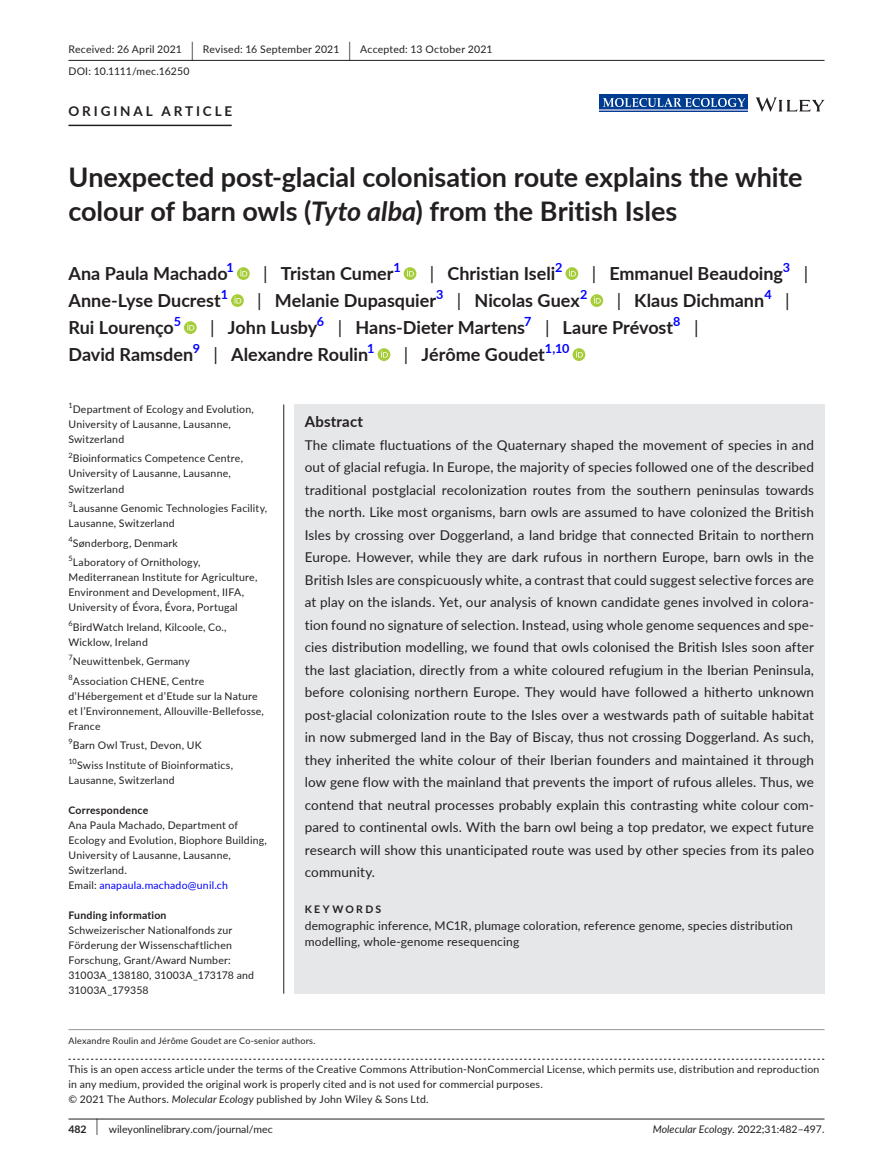
<style>
.page{position:relative;width:893px;height:1174px;background:#fff}
.page>*{position:absolute;margin:0;border:0;box-sizing:border-box;transform-origin:0 0}
.t1{font:700 27px/34.5px "Lato";letter-spacing:-.005em;color:#231f20}
.t2{font:700 18px "Lato";color:#231f20}
.t3{font:18px "Lato";color:#231f20}
.t4{font:700 15px "Lato";letter-spacing:.015em;color:#231f20}
.t5{font:13.5px/22.5px "Lato";letter-spacing:.01em;color:#231f20;text-align:justify}
.t6{font:700 13.5px "Lato";letter-spacing:.215em;color:#231f20}
.t7{font:700 12.6px "Lato";color:#00f}
.t8{font:12px/16.5px "Lato";letter-spacing:.015em;color:#231f20}
.t9{font:10.5px/15px "Lato";letter-spacing:.02em;color:#231f20}
.t10{font:10.5px "Lato";color:#231f20}
.t11{font:italic 10.5px "Lato";color:#231f20}
.t12{font:700 10.5px "Lato";letter-spacing:.02em;color:#231f20}
.t13{font:700 10.5px "Lato";letter-spacing:.22em;color:#231f20}
.t14{font:9px "Lato";letter-spacing:.025em;color:#231f20}
.s1{font-size:19.65px}
.s2{font-style:italic}
.s3{font-weight:400}
.s4{color:#00f}
.s5{font-weight:700}
.s6{font-size:17.4px}
.s7{font-style:normal}
</style>
<div class="page">
<hr style="left:68px;top:1118px;width:756px;height:1px;background:#231f20">
<svg style="left:756px;top:97px;width:68px;height:15px"></svg>
<div style="left:599px;top:95px;width:149px;height:17px;background:#003d91"></div>
<img style="left:603px;top:98px;width:141px;height:9px">
<hr style="left:599px;top:109px;width:149px;height:2px;background:#96a6d0">
<hr style="left:68px;top:60px;width:756px;height:1px;background:#231f20">
<hr style="left:68px;top:125px;width:164px;height:1px;background:#231f20">
<svg style="left:237px;top:267px;width:13px;height:13px"></svg>
<svg style="left:240px;top:269px;width:7px;height:7px"></svg>
<svg style="left:404px;top:267px;width:12px;height:13px"></svg>
<svg style="left:407px;top:269px;width:7px;height:7px"></svg>
<svg style="left:565px;top:267px;width:13px;height:13px"></svg>
<svg style="left:569px;top:269px;width:7px;height:7px"></svg>
<svg style="left:231px;top:294px;width:13px;height:13px"></svg>
<svg style="left:234px;top:296px;width:7px;height:7px"></svg>
<svg style="left:590px;top:294px;width:13px;height:13px"></svg>
<svg style="left:594px;top:296px;width:7px;height:7px"></svg>
<svg style="left:184px;top:321px;width:13px;height:13px"></svg>
<svg style="left:187px;top:323px;width:7px;height:7px"></svg>
<svg style="left:378px;top:348px;width:12px;height:13px"></svg>
<svg style="left:381px;top:350px;width:7px;height:7px"></svg>
<svg style="left:573px;top:348px;width:12px;height:13px"></svg>
<svg style="left:576px;top:350px;width:7px;height:7px"></svg>
<svg style="left:68px;top:1058px;width:756px;height:1px"></svg>
<hr style="left:68px;top:1029px;width:756px;height:1px;background:#939598">
<hr style="left:283px;top:404px;width:1px;height:589px;background:#231f20">
<div style="left:294px;top:404px;width:530px;height:552px;background:#e6e7e9"></div>
<div style="left:294px;top:956px;width:530px;height:37px;background:#e6e7e9"></div>
<p class="t9" style="left:68px;top:38px;width:426px;line-height:21.8px">Received: 26 April 2021 <span class="s1">|</span> Revised: 16 September 2021 <span class="s1">|</span> Accepted: 13 October 2021<br>DOI: 10.1111/mec.16250</p>
<p class="t6" style="left:68px;top:101px;width:165px">ORIGINAL ARTICLE</p>
<h1 class="t1" style="left:68px;top:159px;width:736px">Unexpected post-glacial colonisation route explains the white colour of barn owls (<span class="s2">Tyto alba</span>) from the British Isles</h1>
<h2 class="t2" style="left:68px;top:260px;width:161px">Ana Paula Machado</h2>
<p class="t7" style="left:227px;top:258px;width:9px">1</p>
<h2 class="t2" style="left:263px;top:260px;width:132px"><span class="s3">|</span> Tristan Cumer</h2>
<p class="t7" style="left:393px;top:258px;width:9px">1</p>
<h2 class="t2" style="left:430px;top:260px;width:127px"><span class="s3">|</span> Christian Iseli</h2>
<p class="t7" style="left:555px;top:258px;width:9px">2</p>
<h2 class="t2" style="left:592px;top:260px;width:193px"><span class="s3">|</span> Emmanuel Beaudoing</h2>
<p class="t7" style="left:783px;top:258px;width:9px">3</p>
<h2 class="t3" style="left:804px;top:260px;width:6px">|</h2>
<h2 class="t2" style="left:68px;top:287px;width:154px">Anne-Lyse Ducrest</h2>
<p class="t7" style="left:221px;top:285px;width:9px">1</p>
<h2 class="t2" style="left:257px;top:287px;width:180px"><span class="s3">|</span> Melanie Dupasquier</h2>
<p class="t7" style="left:436px;top:285px;width:9px">3</p>
<h2 class="t2" style="left:457px;top:287px;width:124px"><span class="s3">|</span> Nicolas Guex</h2>
<p class="t7" style="left:580px;top:285px;width:9px">2</p>
<h2 class="t2" style="left:617px;top:287px;width:149px"><span class="s3">|</span> Klaus Dichmann</h2>
<p class="t7" style="left:764px;top:285px;width:9px">4</p>
<h2 class="t3" style="left:785px;top:287px;width:6px">|</h2>
<h2 class="t2" style="left:68px;top:314px;width:107px">Rui Lourenço</h2>
<p class="t7" style="left:174px;top:312px;width:9px">5</p>
<h2 class="t2" style="left:210px;top:314px;width:109px"><span class="s3">|</span> John Lusby</h2>
<p class="t7" style="left:317px;top:312px;width:9px">6</p>
<h2 class="t2" style="left:338px;top:314px;width:189px"><span class="s3">|</span> Hans-Dieter Martens</h2>
<p class="t7" style="left:524px;top:312px;width:9px">7</p>
<h2 class="t2" style="left:545px;top:314px;width:130px"><span class="s3">|</span> Laure Prévost</h2>
<p class="t7" style="left:673px;top:312px;width:9px">8</p>
<h2 class="t3" style="left:694px;top:314px;width:6px">|</h2>
<h2 class="t2" style="left:68px;top:341px;width:126px">David Ramsden</h2>
<p class="t7" style="left:193px;top:339px;width:9px">9</p>
<h2 class="t2" style="left:214px;top:341px;width:156px"><span class="s3">|</span> Alexandre Roulin</h2>
<p class="t7" style="left:367px;top:339px;width:9px">1</p>
<h2 class="t2" style="left:404px;top:341px;width:143px"><span class="s3">|</span> Jérôme Goudet</h2>
<p class="t7" style="left:545px;top:339px;width:26px">1,10</p>
<p class="t9" style="left:68px;top:401px;width:187px"><sup>1</sup>Department of Ecology and Evolution,<br>University of Lausanne, Lausanne,<br>Switzerland</p>
<p class="t9" style="left:68px;top:451px;width:176px"><sup>2</sup>Bioinformatics Competence Centre,<br>University of Lausanne, Lausanne,<br>Switzerland</p>
<p class="t9" style="left:68px;top:500px;width:200px"><sup>3</sup>Lausanne Genomic Technologies Facility,<br>Lausanne, Switzerland</p>
<p class="t9" style="left:68px;top:532px;width:134px;line-height:19.5px"><sup>4</sup>Sønderborg, Denmark<br><sup>5</sup>Laboratory of Ornithology,</p>
<p class="t9" style="left:68px;top:569px;width:190px">Mediterranean Institute for Agriculture,<br>Environment and Development, IIFA,<br>University of Évora, Évora, Portugal</p>
<p class="t9" style="left:68px;top:619px;width:160px"><sup>6</sup>BirdWatch Ireland, Kilcoole, Co.,<br>Wicklow, Ireland</p>
<p class="t9" style="left:68px;top:651px;width:137px;line-height:19.5px"><sup>7</sup>Neuwittenbek, Germany<br><sup>8</sup>Association CHENE, Centre</p>
<p class="t9" style="left:68px;top:688px;width:197px">d’Hébergement et d’Etude sur la Nature et l’Environnement, Allouville-Bellefosse,<br>France</p>
<p class="t9" style="left:68px;top:735px;width:166px;line-height:19.5px"><sup>9</sup>Barn Owl Trust, Devon, UK<br><sup>10</sup>Swiss Institute of Bioinformatics,</p>
<p class="t9" style="left:68px;top:772px;width:108px">Lausanne, Switzerland</p>
<p class="t12" style="left:68px;top:802px;width:81px">Correspondence</p>
<p class="t9" style="left:68px;top:817px;width:200px">Ana Paula Machado, Department of<br>Ecology and Evolution, Biophore Building,<br>University of Lausanne, Lausanne,<br>Switzerland.<br>Email: <span class="s4">anapaula.machado@unil.ch</span></p>
<p class="t12" style="left:68px;top:907px;width:100px">Funding information</p>
<p class="t9" style="left:68px;top:922px;width:187px">Schweizerischer Nationalfonds zur<br>Förderung der Wissenschaftlichen<br>Forschung, Grant/Award Number:<br>31003A_138180, 31003A_173178 and<br>31003A_179358</p>
<p class="t4" style="left:305px;top:410px;width:60px">Abstract</p>
<p class="t5" style="left:305px;top:433px;width:511px">The climate fluctuations of the Quaternary shaped the movement of species in and out of glacial refugia. In Europe, the majority of species followed one of the described traditional postglacial recolonization routes from the southern peninsulas towards the north. Like most organisms, barn owls are assumed to have colonized the British Isles by crossing over Doggerland, a land bridge that connected Britain to northern Europe. However, while they are dark rufous in northern Europe, barn owls in the British Isles are conspicuously white, a contrast that could suggest selective forces are at play on the islands. Yet, our analysis of known candidate genes involved in colora&shy;tion found no signature of selection. Instead, using whole genome sequences and spe&shy;cies distribution modelling, we found that owls colonised the British Isles soon after the last glaciation, directly from a white coloured refugium in the Iberian Peninsula, before colonising northern Europe. They would have followed a hitherto unknown post-glacial colonization route to the Isles over a westwards path of suitable habitat in now submerged land in the Bay of Biscay, thus not crossing Doggerland. As such, they inherited the white colour of their Iberian founders and maintained it through low gene flow with the mainland that prevents the import of rufous alleles. Thus, we contend that neutral processes probably explain this contrasting white colour com&shy;pared to continental owls. With the barn owl being a top predator, we expect future research will show this unanticipated route was used by other species from its paleo community.</p>
<p class="t13" style="left:305px;top:901px;width:78px">KEYWORDS</p>
<p class="t8" style="left:305px;top:916px;width:489px">demographic inference, MC1R, plumage coloration, reference genome, species distribution modelling, whole-genome resequencing</p>
<p class="t14" style="left:68px;top:1033px;width:249px">Alexandre Roulin and Jérôme Goudet are Co-senior authors.</p>
<p class="t9" style="left:68px;top:1061px;width:752px">This is an open access article under the terms of the Creative Commons Attribution-NonCommercial License, which permits use, distribution and reproduction in any medium, provided the original work is properly cited and is not used for commercial purposes.<br>© 2021 The Authors. <span class="s2">Molecular Ecology</span> published by John Wiley &amp; Sons Ltd.</p>
<p class="t10" style="left:68px;top:1121px;width:206px"><span class="s5">482</span> <span class="s6">|</span> wileyonlinelibrary.com/journal/mec</p>
<p class="t11" style="left:653px;top:1121px;width:173px">Molecular Ecology. <span class="s7">2022;31:482–497.</span></p>
</div>
